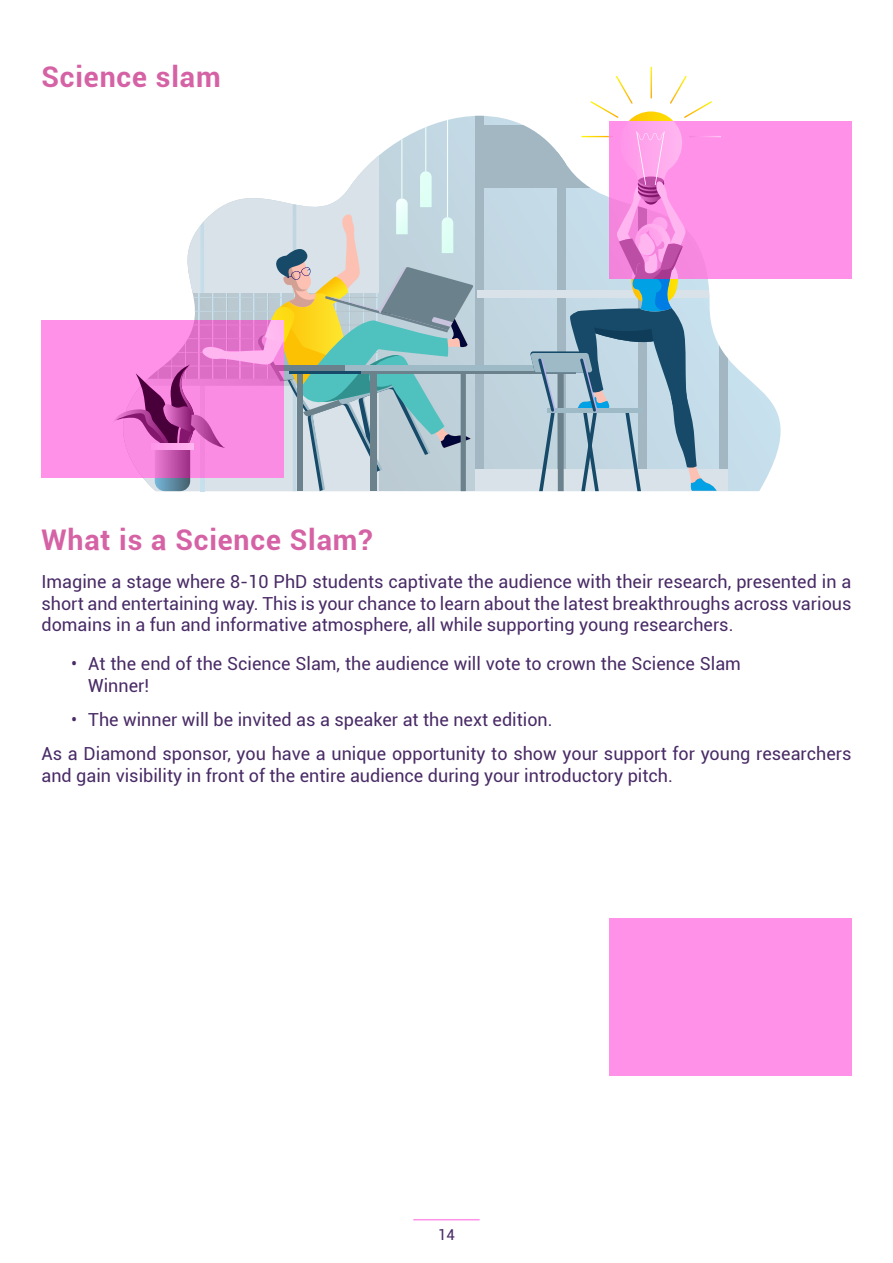
<style>
.page{position:relative;width:893px;height:1263px;background:#fff}
.page>*{position:absolute;margin:0;border:0;box-sizing:border-box;transform-origin:0 0}
.t1{font:700 28.5px "Roboto";letter-spacing:.03em;color:#d562a5}
.t2{font:18px/21.6px "Roboto";color:#492b66}
.t3{font:15px "Roboto";color:#492b66}
</style>
<div class="page">
<hr style="left:413px;top:1219px;width:67px;height:1px;background:#ff91e9">
<svg style="left:448px;top:116px;width:333px;height:375px"></svg>
<div style="left:476px;top:116px;width:8px;height:375px;background:#a3b7c3"></div>
<svg style="left:719px;top:116px;width:9px;height:353px;fill:#a3b7c3"></svg>
<svg style="left:477px;top:290px;width:247px;height:8px"></svg>
<div style="left:477px;top:125px;width:247px;height:62px;background:#a3b7c3"></div>
<div style="left:476px;top:469px;width:252px;height:22px;background:#d8e2e8"></div>
<hr style="left:361px;top:370px;width:214px;height:3px;background:#6b818c">
<div style="left:345px;top:365px;width:238px;height:5px;background:#9ebac6"></div>
<svg style="left:143px;top:120px;width:330px;height:371px"></svg>
<hr style="left:651px;top:67px;width:1px;height:31px;background:#fded15">
<svg style="left:530px;top:76px;width:187px;height:415px"></svg>
<svg style="left:609px;top:121px;width:242px;height:158px;fill:#ff91e9"></svg>
<svg style="left:41px;top:320px;width:243px;height:158px;fill:#fa8ce4"></svg>
<div style="left:609px;top:918px;width:242px;height:158px;background:#ff91e9"></div>
<h1 class="t1" style="left:41px;top:57px;width:181px">Science slam</h1>
<h1 class="t1" style="left:41px;top:519px;width:333px">What is a Science Slam?</h1>
<p class="t2" style="left:41px;top:570px;width:812px;text-align:justify">Imagine a stage where 8-10 PhD students captivate the audience with their research, presented in a short and entertaining way. This is your chance to learn about the latest breakthroughs across various domains in a fun and informative atmosphere, all while supporting young researchers.</p>
<p class="t2" style="left:88px;top:652px;width:654px;text-indent:-17px">• At the end of the Science Slam, the audience will vote to crown the Science Slam<br>Winner!</p>
<p class="t2" style="left:41px;top:702px;width:811px;line-height:34.3px;text-indent:30px">• The winner will be invited as a speaker at the next edition.<br>As a Diamond sponsor, you have a unique opportunity to show your support for young researchers</p>
<p class="t2" style="left:41px;top:764px;width:633px">and gain visibility in front of the entire audience during your introductory pitch.</p>
<p class="t3" style="left:438px;top:1224px;width:18px">14</p>
</div>
